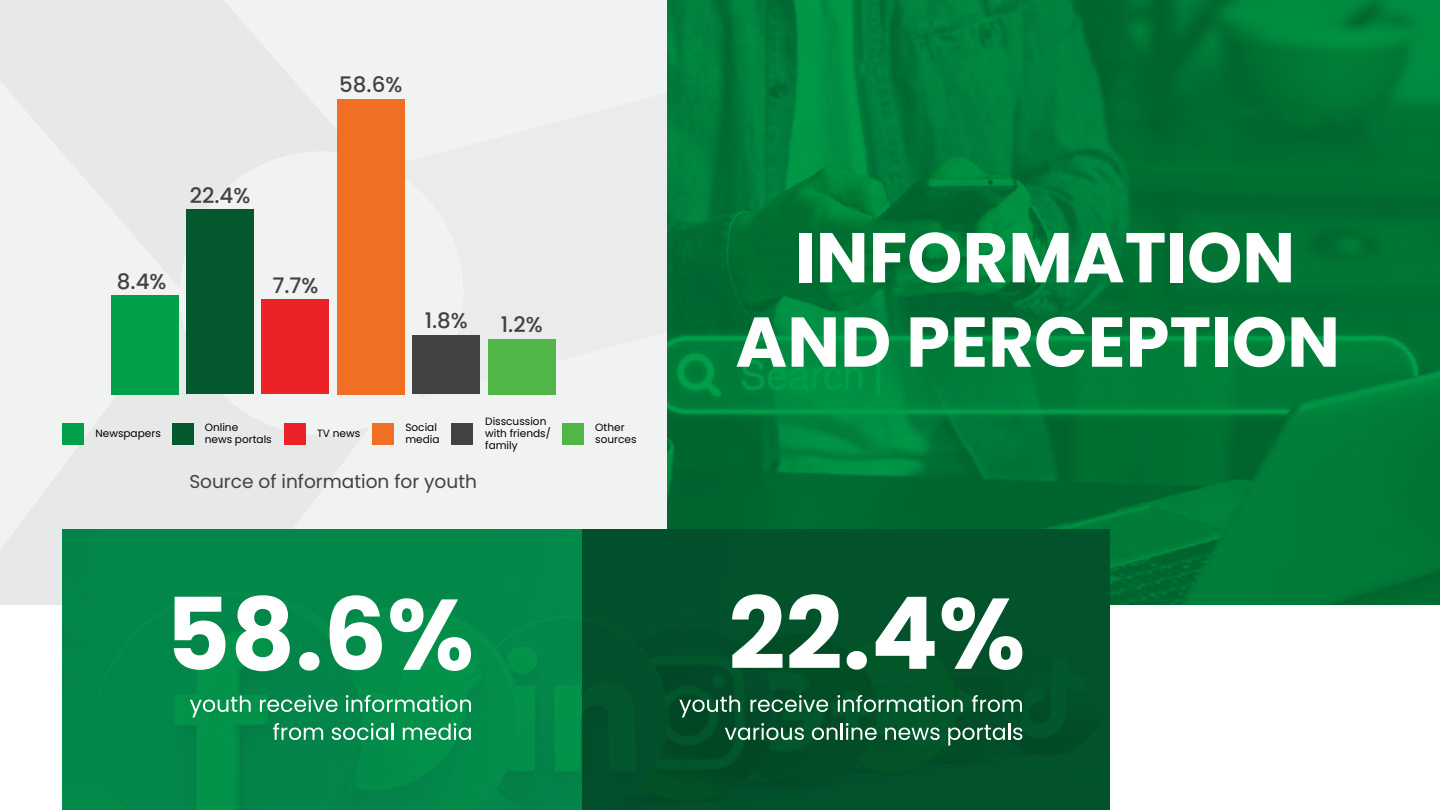
<style>
.page{position:relative;width:1440px;height:810px;background:#fff}
.page>*{position:absolute;margin:0;border:0;box-sizing:border-box;transform-origin:0 0}
.t1{font:700 70.4px/84.4px "Poppins";color:#fff;text-align:center}
.t2{font:500 21.4px "Poppins";color:#424143}
.t3{font:18.6px "Poppins";color:#424143}
.t4{font:10.6px/11.8px "Poppins";color:#000}
</style>
<div class="page">
<img style="left:666px;top:0;width:774px;height:604px">
<div style="left:0;top:0;width:666px;height:604px;background:#f1f2f2"></div>
<div style="left:488px;top:339px;width:68px;height:55px;background:#50b648"></div>
<div style="left:412px;top:336px;width:68px;height:58px;background:#424242"></div>
<div style="left:337px;top:99px;width:68px;height:295px;background:#f16f23"></div>
<div style="left:262px;top:299px;width:67px;height:95px;background:#eb2227"></div>
<div style="left:186px;top:209px;width:68px;height:185px;background:#03592d"></div>
<div style="left:111px;top:295px;width:68px;height:99px;background:#009f4a"></div>
<div style="left:172px;top:423px;width:21px;height:22px;background:#03592d"></div>
<div style="left:372px;top:423px;width:22px;height:22px;background:#f16f23"></div>
<div style="left:452px;top:423px;width:21px;height:22px;background:#424242"></div>
<div style="left:562px;top:423px;width:22px;height:22px;background:#50b648"></div>
<div style="left:284px;top:423px;width:21px;height:22px;background:#eb2227"></div>
<div style="left:62px;top:423px;width:22px;height:22px;background:#009f4a"></div>
<div style="left:582px;top:530px;width:528px;height:280px;background:#02522c"></div>
<div style="left:63px;top:530px;width:519px;height:280px;background:#038649"></div>
<svg style="left:190px;top:696px;width:61px;height:21px"></svg>
<svg style="left:260px;top:695px;width:78px;height:17px"></svg>
<svg style="left:346px;top:695px;width:125px;height:17px"></svg>
<svg style="left:273px;top:723px;width:50px;height:17px"></svg>
<svg style="left:332px;top:723px;width:62px;height:17px"></svg>
<svg style="left:403px;top:723px;width:68px;height:17px"></svg>
<svg style="left:174px;top:597px;width:51px;height:73px"></svg>
<svg style="left:236px;top:595px;width:54px;height:76px"></svg>
<svg style="left:299px;top:652px;width:20px;height:19px"></svg>
<svg style="left:330px;top:595px;width:52px;height:75px"></svg>
<svg style="left:390px;top:598px;width:81px;height:73px"></svg>
<svg style="left:679px;top:696px;width:61px;height:21px"></svg>
<svg style="left:751px;top:695px;width:77px;height:17px"></svg>
<svg style="left:838px;top:695px;width:125px;height:17px;background:#478464"></svg>
<svg style="left:972px;top:695px;width:50px;height:17px"></svg>
<svg style="left:725px;top:723px;width:79px;height:17px"></svg>
<svg style="left:812px;top:723px;width:65px;height:17px"></svg>
<svg style="left:885px;top:728px;width:55px;height:12px"></svg>
<svg style="left:948px;top:724px;width:74px;height:22px;background:#3f785b"></svg>
<svg style="left:732px;top:594px;width:51px;height:74px"></svg>
<svg style="left:789px;top:594px;width:51px;height:74px"></svg>
<svg style="left:847px;top:651px;width:20px;height:19px"></svg>
<svg style="left:876px;top:597px;width:59px;height:72px"></svg>
<svg style="left:942px;top:597px;width:80px;height:73px"></svg>
<h2 class="t2" style="left:339px;top:72px;width:65px">58.6%</h2>
<h2 class="t2" style="left:190px;top:183px;width:62px">22.4%</h2>
<h2 class="t2" style="left:117px;top:269px;width:51px">8.4%</h2>
<h2 class="t2" style="left:272px;top:273px;width:48px">7.7%</h2>
<h2 class="t2" style="left:425px;top:308px;width:45px">1.8%</h2>
<h2 class="t2" style="left:501px;top:312px;width:43px">1.2%</h2>
<p class="t4" style="left:205px;top:422px;width:69px">Online<br>news portals</p>
<p class="t4" style="left:405px;top:422px;width:36px">Social media</p>
<p class="t4" style="left:485px;top:416px;width:67px">Disscussion with friends/ family</p>
<p class="t4" style="left:595px;top:422px;width:43px">Other sources</p>
<p class="t4" style="left:95px;top:427px;width:67px">Newspapers</p>
<p class="t4" style="left:317px;top:427px;width:45px">TV news</p>
<h3 class="t3" style="left:189px;top:471px;width:289px">Source of information for youth</h3>
<h1 class="t1" style="left:735px;top:216px;width:606px">INFORMATION<br>AND PERCEPTION</h1>
</div>
